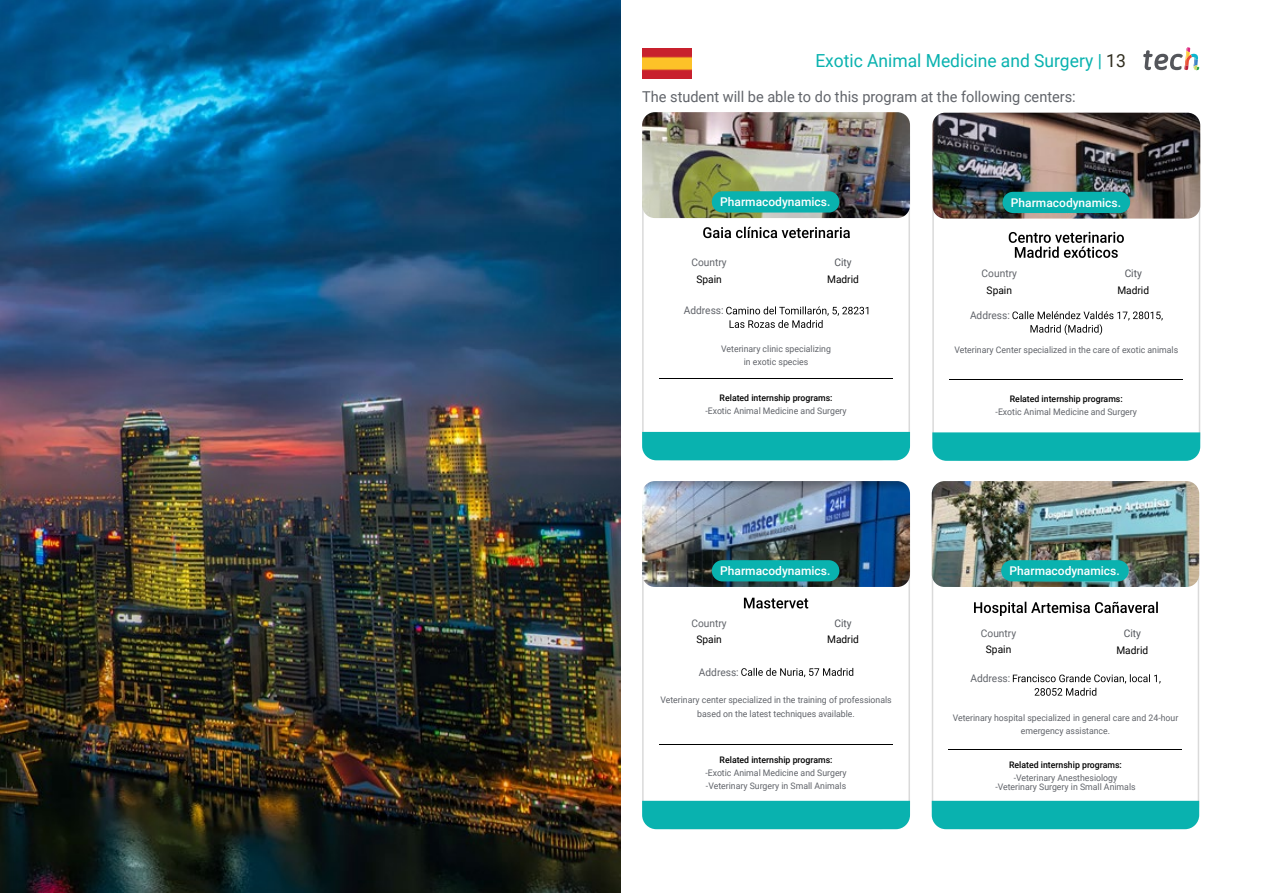
<style>
.page{position:relative;width:1263px;height:893px;background:#fff}
.page>*{position:absolute;margin:0;border:0;box-sizing:border-box;transform-origin:0 0}
.t1{font:18px "Roboto";color:#09b2af}
.t2{font:15px "Roboto";color:#61646a}
.t3{font:500 12px "Roboto";color:#fff}
.t4{font:10.5px "Roboto";color:#61646a}
.t5{font:10.5px "Roboto";color:#000}
.t6{font:10.5px "Roboto";color:#52555b}
.t7{font:9px/13.5px "Roboto";color:#61646a;text-align:center}
.t8{font:500 9px "Roboto";color:#000}
.s1{color:#00b0ae}
.s2{color:#312e20}
</style>
<div class="page">
<svg style="left:1143px;top:47px;width:56px;height:24px"></svg>
<img style="left:642px;top:48px;width:49px;height:31px">
<img style="left:0;top:0;width:621px;height:893px">
<svg style="left:642px;top:218px;width:269px;height:243px"></svg>
<img style="left:642px;top:112px;width:268px;height:106px">
<div style="left:712px;top:191px;width:127px;height:22px;background:#09b2af;border-radius:11px"></div>
<div style="left:642px;top:432px;width:268px;height:28px;background:#09b2af"></div>
<hr style="left:659px;top:379px;width:234px;height:1px;background:#000">
<svg style="left:703px;top:227px;width:147px;height:11px"></svg>
<svg style="left:726px;top:306px;width:142px;height:22px"></svg>
<svg style="left:642px;top:505px;width:269px;height:325px"></svg>
<img style="left:642px;top:481px;width:268px;height:106px">
<div style="left:712px;top:560px;width:127px;height:21px;background:#09b2af;border-radius:11px"></div>
<div style="left:642px;top:801px;width:268px;height:28px;background:#09b2af"></div>
<hr style="left:659px;top:744px;width:234px;height:1px;background:#000">
<svg style="left:744px;top:598px;width:64px;height:10px"></svg>
<svg style="left:741px;top:668px;width:112px;height:9px"></svg>
<svg style="left:931px;top:492px;width:269px;height:338px"></svg>
<img style="left:932px;top:481px;width:267px;height:106px">
<div style="left:1001px;top:560px;width:128px;height:21px;background:#09b2af;border-radius:11px"></div>
<div style="left:932px;top:801px;width:267px;height:28px;background:#09b2af"></div>
<hr style="left:949px;top:749px;width:233px;height:1px;background:#000">
<svg style="left:974px;top:602px;width:184px;height:14px"></svg>
<svg style="left:1013px;top:674px;width:147px;height:22px"></svg>
<svg style="left:932px;top:112px;width:269px;height:337px"></svg>
<img style="left:932px;top:113px;width:268px;height:106px">
<div style="left:1002px;top:192px;width:128px;height:21px;background:#09b2af;border-radius:11px"></div>
<svg style="left:932px;top:432px;width:268px;height:29px;background:#10b4b1"></svg>
<hr style="left:949px;top:379px;width:234px;height:1px;background:#000">
<svg style="left:1009px;top:232px;width:115px;height:26px"></svg>
<svg style="left:1012px;top:311px;width:150px;height:24px"></svg>
<h1 class="t1" style="left:815px;top:48px;width:312px">Exotic Animal Medicine and Surgery <span class="s1">|</span> <span class="s2">13</span></h1>
<h2 class="t2" style="left:642px;top:86px;width:435px">The student will be able to do this program at the following centers:</h2>
<h3 class="t3" style="left:720px;top:194px;width:112px">Pharmacodynamics.</h3>
<p class="t4" style="left:691px;top:255px;width:37px">Country</p>
<p class="t5" style="left:696px;top:271px;width:27px">Spain</p>
<p class="t6" style="left:834px;top:255px;width:19px">City</p>
<p class="t5" style="left:827px;top:271px;width:33px">Madrid</p>
<p class="t4" style="left:684px;top:303px;width:41px">Address:</p>
<p class="t7" style="left:721px;top:341px;width:111px">Veterinary clinic specializing in exotic species</p>
<p class="t8" style="left:720px;top:392px;width:114px">Related internship programs:</p>
<p class="t7" style="left:705px;top:404px;width:143px">-Exotic Animal Medicine and Surgery</p>
<h3 class="t3" style="left:720px;top:563px;width:112px">Pharmacodynamics.</h3>
<p class="t4" style="left:691px;top:616px;width:37px">Country</p>
<p class="t5" style="left:696px;top:632px;width:27px">Spain</p>
<p class="t6" style="left:834px;top:616px;width:19px">City</p>
<p class="t5" style="left:827px;top:632px;width:33px">Madrid</p>
<p class="t4" style="left:699px;top:665px;width:41px">Address:</p>
<p class="t7" style="left:660px;top:693px;width:233px">Veterinary center specialized in the training of professionals based on the latest techniques available.</p>
<p class="t8" style="left:720px;top:753px;width:114px">Related internship programs:</p>
<p class="t7" style="left:705px;top:766px;width:143px;text-align:left">-Exotic Animal Medicine and Surgery -Veterinary Surgery in Small Animals</p>
<h3 class="t3" style="left:1011px;top:194px;width:112px">Pharmacodynamics.</h3>
<p class="t4" style="left:982px;top:266px;width:37px">Country</p>
<p class="t5" style="left:987px;top:283px;width:27px">Spain</p>
<p class="t6" style="left:1125px;top:266px;width:19px">City</p>
<p class="t5" style="left:1117px;top:283px;width:33px">Madrid</p>
<p class="t4" style="left:970px;top:308px;width:41px">Address:</p>
<p class="t7" style="left:954px;top:343px;width:225px">Veterinary Center specialized in the care of exotic animals</p>
<p class="t8" style="left:1010px;top:392px;width:114px">Related internship programs:</p>
<p class="t7" style="left:995px;top:405px;width:143px">-Exotic Animal Medicine and Surgery</p>
<h3 class="t3" style="left:1009px;top:563px;width:112px">Pharmacodynamics.</h3>
<p class="t4" style="left:981px;top:626px;width:37px">Country</p>
<p class="t5" style="left:986px;top:642px;width:27px">Spain</p>
<p class="t6" style="left:1124px;top:626px;width:19px">City</p>
<p class="t5" style="left:1116px;top:643px;width:33px">Madrid</p>
<p class="t4" style="left:970px;top:671px;width:41px">Address:</p>
<p class="t7" style="left:953px;top:711px;width:227px">Veterinary hospital specialized in general care and 24-hour emergency assistance.</p>
<p class="t8" style="left:1009px;top:758px;width:114px">Related internship programs:</p>
<p class="t7" style="left:995px;top:773px;width:142px;line-height:9px">-Veterinary Anesthesiology -Veterinary Surgery in Small Animals</p>
</div>
